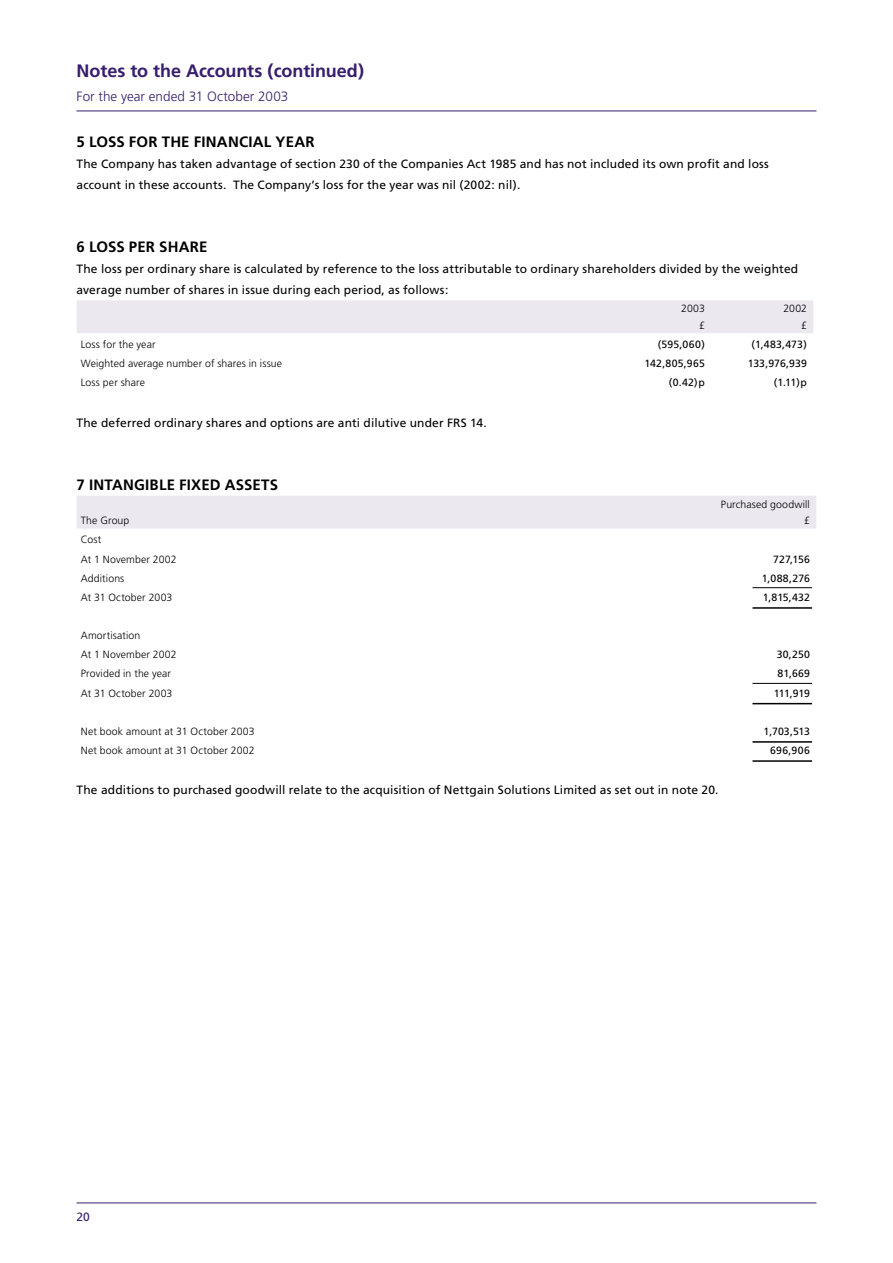
<style>
.page{position:relative;width:893px;height:1263px;background:#fff}
.page>*{position:absolute;margin:0;border:0;box-sizing:border-box;transform-origin:0 0}
.AR-Body_Para{font:700 18px "Frutiger";letter-spacing:-.005em;color:#361e6d}
.AR-NOTES-Numbered_Headings{font:700 15px "Frutiger";letter-spacing:.01em;color:#000}
.AR-Body_Para-2{font:700 15px "Frutiger";letter-spacing:.01em;color:#000}
.AR-Body_Para-3{font:300 13.5px "Frutiger";letter-spacing:.005em;color:#361e6d}
.AR-Body_Para-4{font:12px/21px "Frutiger";letter-spacing:.01em;color:#000}
.AR-NOTES-Numbered_Headings-2{font:12px/21px "Frutiger";letter-spacing:.01em;color:#000}
.t1{font:12px "Frutiger";color:#361e6d}
.AR-TABLE_Normal{font:300 10.5px "Frutiger";letter-spacing:.01em;color:#000}
.AR-TABLE_Figures{font:10.5px "Frutiger";letter-spacing:.01em;color:#000}
.AR-TABLE_Header{font:300 10.5px "Frutiger";letter-spacing:.01em;color:#000}
.AR-TABLE_Figures_Rule_0_5_1{font:10.5px "Frutiger";letter-spacing:-.015em;color:#000}
.AR-TABLE_Figures_Rule_1{font:10.5px "Frutiger";letter-spacing:.01em;color:#000}
</style>
<div class="page">
<hr style="left:77px;top:111px;width:739px;height:1px;background:#361e6d">
<hr style="left:77px;top:1203px;width:739px;height:1px;background:#361e6d">
<div style="left:77px;top:300px;width:736px;height:33px;background:#ebe8f0"></div>
<div style="left:77px;top:496px;width:739px;height:32px;background:#ebe8f0"></div>
<hr style="left:752px;top:587px;width:60px;height:1px;background:#000">
<hr style="left:752px;top:607px;width:60px;height:2px;background:#000">
<hr style="left:752px;top:683px;width:60px;height:1px;background:#000">
<hr style="left:752px;top:703px;width:60px;height:1px;background:#000">
<hr style="left:752px;top:741px;width:60px;height:2px;background:#000">
<hr style="left:752px;top:760px;width:60px;height:2px;background:#000">
<p class="AR-Body_Para" style="left:77px;top:60px;width:289px">Notes to the Accounts (continued)</p>
<p class="AR-Body_Para-3" style="left:77px;top:88px;width:213px">For the year ended 31 October 2003</p>
<p class="AR-Body_Para-2" style="left:77px;top:133px;width:240px">5 LOSS FOR THE FINANCIAL YEAR</p>
<p class="AR-Body_Para-4" style="left:77px;top:154px;width:694px">The Company has taken advantage of section 230 of the Companies Act 1985 and has not included its own profit and loss account in these accounts. The Company’s loss for the year was nil (2002: nil).</p>
<p class="AR-NOTES-Numbered_Headings" style="left:77px;top:238px;width:132px">6 LOSS PER SHARE</p>
<p class="AR-NOTES-Numbered_Headings-2" style="left:77px;top:259px;width:723px">The loss per ordinary share is calculated by reference to the loss attributable to ordinary shareholders divided by the weighted average number of shares in issue during each period, as follows:</p>
<p class="AR-TABLE_Header" style="left:681px;top:303px;width:25px">2003</p>
<p class="AR-TABLE_Header" style="left:699px;top:319px;width:7px">£</p>
<p class="AR-TABLE_Header" style="left:783px;top:303px;width:25px">2002</p>
<p class="AR-TABLE_Header" style="left:801px;top:319px;width:7px">£</p>
<p class="AR-TABLE_Normal" style="left:81px;top:339px;width:76px">Loss for the year</p>
<p class="AR-TABLE_Figures" style="left:658px;top:338px;width:49px">(595,060)</p>
<p class="AR-TABLE_Figures" style="left:752px;top:338px;width:57px">(1,483,473)</p>
<p class="AR-TABLE_Normal" style="left:81px;top:358px;width:203px">Weighted average number of shares in issue</p>
<p class="AR-TABLE_Figures" style="left:644px;top:357px;width:62px">142,805,965</p>
<p class="AR-TABLE_Figures" style="left:748px;top:357px;width:61px">133,976,939</p>
<p class="AR-TABLE_Normal" style="left:81px;top:377px;width:66px">Loss per share</p>
<p class="AR-TABLE_Figures" style="left:669px;top:377px;width:38px">(0.42)p</p>
<p class="AR-TABLE_Figures" style="left:774px;top:377px;width:35px">(1.11)p</p>
<p class="AR-Body_Para-4" style="left:77px;top:412px;width:412px">The deferred ordinary shares and options are anti dilutive under FRS 14.</p>
<p class="AR-NOTES-Numbered_Headings" style="left:77px;top:476px;width:203px">7 INTANGIBLE FIXED ASSETS</p>
<p class="AR-TABLE_Normal" style="left:81px;top:515px;width:50px">The Group</p>
<p class="AR-TABLE_Header" style="left:721px;top:498px;width:90px">Purchased goodwill</p>
<p class="AR-TABLE_Header" style="left:804px;top:515px;width:7px">£</p>
<p class="AR-TABLE_Normal" style="left:81px;top:534px;width:22px">Cost</p>
<p class="AR-TABLE_Normal" style="left:81px;top:553px;width:97px">At 1 November 2002</p>
<p class="AR-TABLE_Figures" style="left:773px;top:553px;width:38px">727,156</p>
<p class="AR-TABLE_Normal" style="left:81px;top:572px;width:45px">Additions</p>
<p class="AR-TABLE_Figures" style="left:762px;top:572px;width:50px">1,088,276</p>
<p class="AR-TABLE_Normal" style="left:81px;top:591px;width:93px">At 31 October 2003</p>
<p class="AR-TABLE_Figures_Rule_0_5_1" style="left:763px;top:591px;width:49px">1,815,432</p>
<p class="AR-TABLE_Normal" style="left:81px;top:629px;width:61px">Amortisation</p>
<p class="AR-TABLE_Normal" style="left:81px;top:649px;width:97px">At 1 November 2002</p>
<p class="AR-TABLE_Figures" style="left:777px;top:648px;width:35px">30,250</p>
<p class="AR-TABLE_Normal" style="left:81px;top:668px;width:92px">Provided in the year</p>
<p class="AR-TABLE_Figures" style="left:777px;top:667px;width:34px">81,669</p>
<p class="AR-TABLE_Normal" style="left:81px;top:687px;width:93px">At 31 October 2003</p>
<p class="AR-TABLE_Figures_Rule_0_5_1" style="left:774px;top:687px;width:38px">111,919</p>
<p class="AR-TABLE_Normal" style="left:81px;top:725px;width:175px">Net book amount at 31 October 2003</p>
<p class="AR-TABLE_Figures_Rule_1" style="left:764px;top:725px;width:48px">1,703,513</p>
<p class="AR-TABLE_Normal" style="left:81px;top:744px;width:175px">Net book amount at 31 October 2002</p>
<p class="AR-TABLE_Figures_Rule_1" style="left:770px;top:744px;width:41px">696,906</p>
<p class="AR-Body_Para-4" style="left:77px;top:779px;width:643px">The additions to purchased goodwill relate to the acquisition of Nettgain Solutions Limited as set out in note 20.</p>
<p class="t1" style="left:77px;top:1210px;width:15px">20</p>
</div>
